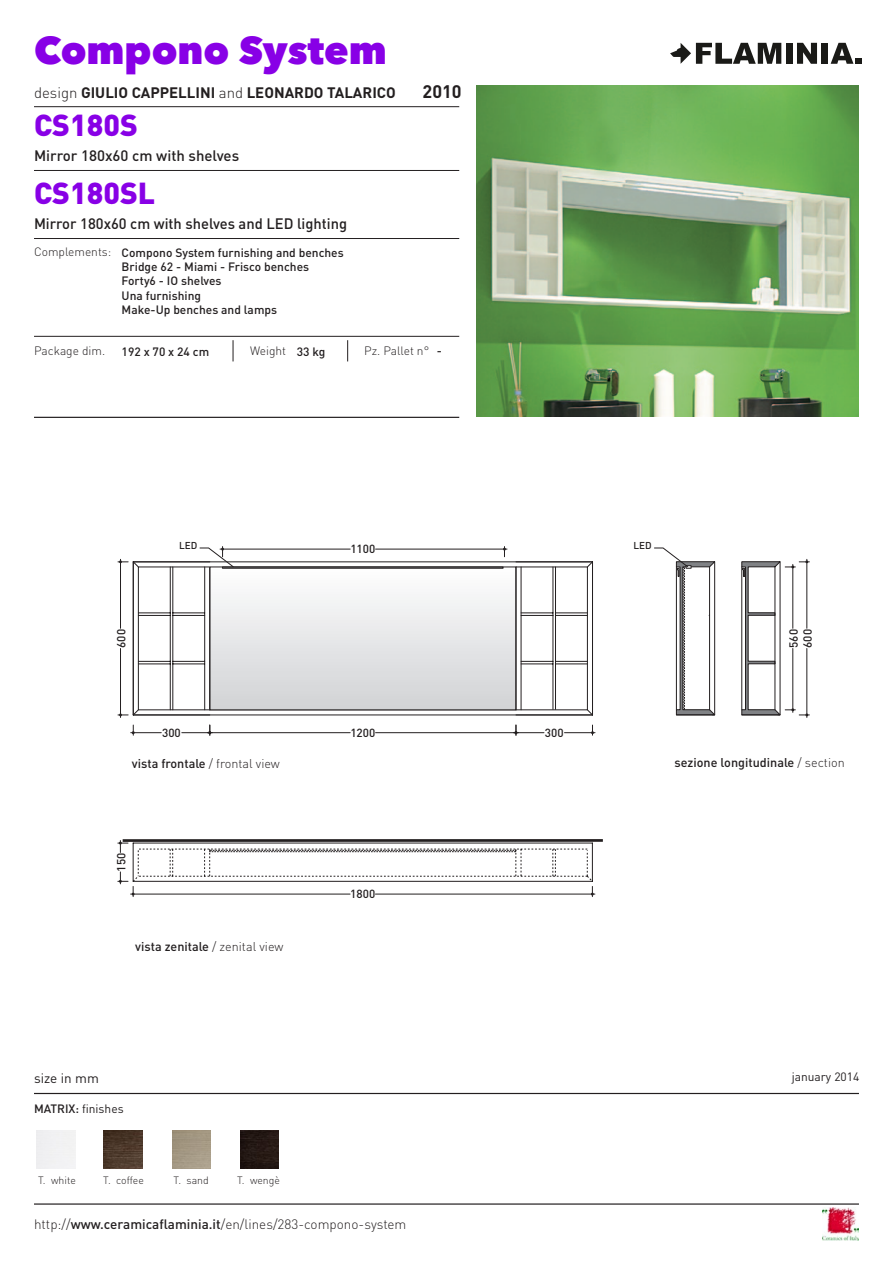
<style>
.page{position:relative;width:893px;height:1263px;background:#fff}
.page>*{position:absolute;margin:0;border:0;box-sizing:border-box;transform-origin:0 0}
.t1{font:800 39px "Avenir Next LT Pro";color:#8800e6}
.t2{font:900 30px "DIN";color:#8800e6}
.t3{font:700 18px "DIN";color:#231f20}
.t4{font:500 15px "DIN";color:#231f20}
.t5{font:700 15px "DIN";color:#231f20}
.t6{font:300 13.5px "DIN";color:#231f20}
.t7{font:13.5px "DIN";color:#231f20}
.t8{font:500 12.6px "DIN";color:#231f20}
.t9{font:500 12px/14.4px "DIN";color:#231f20}
.t10{font:300 12px "DIN";color:#231f20}
.t11{font:12px "DIN";color:#231f20}
.t12{font:500 11.7px/14.1px "DIN";color:#231f20}
.t13{font:300 10.5px "DIN";color:#231f20}
.t14{font:500 9.9px "DIN";color:#231f20}
.s1{font-weight:300}
.s2{font-weight:500}
</style>
<div class="page">
<hr style="left:34px;top:1203px;width:825px;height:2px;background:#231f20">
<img style="left:822px;top:1208px;width:37px;height:32px">
<svg style="left:670px;top:43px;width:111px;height:21px"></svg>
<div style="left:786px;top:43px;width:6px;height:21px;background:#1a1a17"></div>
<svg style="left:797px;top:43px;width:20px;height:21px"></svg>
<div style="left:822px;top:43px;width:6px;height:21px;background:#1a1a17"></div>
<svg style="left:831px;top:43px;width:30px;height:21px"></svg>
<hr style="left:34px;top:417px;width:425px;height:1px;background:#231f20">
<hr style="left:34px;top:106px;width:425px;height:1px;background:#231f20">
<hr style="left:34px;top:170px;width:425px;height:1px;background:#231f20">
<img style="left:476px;top:85px;width:383px;height:332px">
<hr style="left:34px;top:1093px;width:825px;height:1px;background:#231f20">
<hr style="left:123px;top:839px;width:480px;height:3px;background:#231f20">
<svg style="left:132px;top:561px;width:388px;height:155px"></svg>
<svg style="left:503px;top:546px;width:3px;height:11px"></svg>
<hr style="left:220px;top:549px;width:130px;height:1px;background:#231f20">
<hr style="left:376px;top:549px;width:131px;height:1px;background:#231f20">
<hr style="left:513px;top:732px;width:31px;height:1px;background:#231f20">
<hr style="left:564px;top:732px;width:31px;height:1px;background:#231f20">
<svg style="left:591px;top:725px;width:3px;height:10px"></svg>
<hr style="left:207px;top:732px;width:143px;height:1px;background:#231f20">
<hr style="left:376px;top:732px;width:142px;height:1px;background:#231f20">
<svg style="left:515px;top:725px;width:2px;height:10px"></svg>
<hr style="left:131px;top:732px;width:30px;height:1px;background:#231f20">
<hr style="left:182px;top:732px;width:30px;height:1px;background:#231f20">
<svg style="left:132px;top:725px;width:3px;height:10px"></svg>
<svg style="left:208px;top:725px;width:3px;height:10px"></svg>
<hr style="left:375px;top:894px;width:220px;height:1px;background:#231f20">
<svg style="left:118px;top:840px;width:476px;height:57px"></svg>
<hr style="left:120px;top:559px;width:1px;height:69px;background:#231f20">
<hr style="left:120px;top:648px;width:1px;height:69px;background:#231f20">
<svg style="left:118px;top:560px;width:10px;height:3px"></svg>
<svg style="left:118px;top:713px;width:10px;height:3px"></svg>
<hr style="left:807px;top:559px;width:1px;height:69px;background:#231f20">
<hr style="left:807px;top:648px;width:1px;height:69px;background:#231f20">
<div style="left:210px;top:567px;width:306px;height:143px;background:linear-gradient(to bottom,#fefefe,#d1d2d5)"></div>
<div style="left:209px;top:567px;width:307px;height:143px;border:1px solid #231f20"></div>
<hr style="left:133px;top:881px;width:459px;height:1px;background:#231f20">
<hr style="left:592px;top:843px;width:1px;height:38px;background:#231f20">
<hr style="left:133px;top:842px;width:459px;height:1px;background:#231f20">
<hr style="left:133px;top:843px;width:1px;height:38px;background:#231f20">
<hr style="left:133px;top:715px;width:77px;height:1px;background:#231f20">
<hr style="left:133px;top:562px;width:77px;height:1px;background:#231f20">
<hr style="left:516px;top:567px;width:1px;height:143px;background:#231f20">
<hr style="left:210px;top:567px;width:1px;height:143px;background:#231f20">
<hr style="left:133px;top:714px;width:459px;height:1px;background:#231f20">
<hr style="left:133px;top:561px;width:459px;height:1px;background:#231f20">
<hr style="left:133px;top:562px;width:1px;height:153px;background:#231f20">
<div style="left:222px;top:567px;width:281px;height:1px;background:#9c9ea1;border:1px solid #231f20"></div>
<svg style="left:199px;top:546px;width:35px;height:22px"></svg>
<svg style="left:520px;top:547px;width:196px;height:169px"></svg>
<svg style="left:741px;top:560px;width:68px;height:156px"></svg>
<hr style="left:34px;top:336px;width:425px;height:1px;background:#231f20">
<hr style="left:34px;top:238px;width:425px;height:1px;background:#231f20">
<svg style="left:233px;top:340px;width:1px;height:21px"></svg>
<svg style="left:347px;top:340px;width:1px;height:21px"></svg>
<img style="left:104px;top:1130px;width:38px;height:39px">
<img style="left:240px;top:1130px;width:38px;height:38px">
<h1 class="t1" style="left:34px;top:26px;width:354px">Compono System</h1>
<p class="t5" style="left:34px;top:82px;width:363px"><span class="s1">design</span> GIULIO CAPPELLINI <span class="s1">and</span> LEONARDO TALARICO</p>
<h3 class="t3" style="left:423px;top:79px;width:41px">2010</h3>
<h2 class="t2" style="left:34px;top:105px;width:105px">CS180S</h2>
<p class="t4" style="left:34px;top:146px;width:207px">Mirror 180x60 cm with shelves</p>
<h2 class="t2" style="left:34px;top:173px;width:123px">CS180SL</h2>
<p class="t4" style="left:34px;top:214px;width:315px">Mirror 180x60 cm with shelves and LED lighting</p>
<p class="t10" style="left:34px;top:245px;width:79px">Complements:</p>
<p class="t9" style="left:122px;top:245px;width:224px">Compono System furnishing and benches<br>Bridge 62 - Miami - Frisco benches<br>Forty6 - IO shelves<br>Una furnishing<br>Make-Up benches and lamps</p>
<p class="t10" style="left:34px;top:344px;width:73px">Package dim.</p>
<p class="t9" style="left:122px;top:344px;width:89px">192 x 70 x 24 cm</p>
<p class="t10" style="left:250px;top:344px;width:77px">Weight <span class="s2">33 kg</span></p>
<p class="t10" style="left:364px;top:344px;width:79px">Pz. Pallet n° <span class="s2">-</span></p>
<p class="t14" style="left:179px;top:539px;width:20px">LED</p>
<p class="t14" style="left:634px;top:539px;width:20px">LED</p>
<p class="t12" style="left:350px;top:542px;width:26px">1100</p>
<p class="t12" style="left:114px;top:648px;width:20px;rotate:-90deg">600</p>
<p class="t12" style="left:786px;top:648px;width:20px;rotate:-90deg">560<br>600</p>
<p class="t12" style="left:162px;top:725px;width:20px">300</p>
<p class="t12" style="left:350px;top:725px;width:26px">1200</p>
<p class="t12" style="left:545px;top:725px;width:20px">300</p>
<p class="t8" style="left:132px;top:755px;width:149px">vista frontale <span class="s1">/ frontal view</span></p>
<p class="t12" style="left:114px;top:871px;width:20px;rotate:-90deg">150</p>
<p class="t8" style="left:135px;top:939px;width:150px">vista zenitale <span class="s1">/ zenital view</span></p>
<p class="t12" style="left:350px;top:887px;width:26px">1800</p>
<p class="t8" style="left:674px;top:755px;width:172px">sezione longitudinale <span class="s1">/ section</span></p>
<p class="t7" style="left:34px;top:1069px;width:66px">size in mm</p>
<p class="t11" style="left:792px;top:1069px;width:69px">january 2014</p>
<p class="t11" style="left:34px;top:1101px;width:91px"><span class="s2">MATRIX:</span> finishes</p>
<p class="t13" style="left:38px;top:1174px;width:39px">T. white</p>
<p class="t13" style="left:103px;top:1174px;width:42px">T. coffee</p>
<p class="t13" style="left:174px;top:1174px;width:37px">T. sand</p>
<p class="t13" style="left:237px;top:1174px;width:44px">T. wengè</p>
<p class="t6" style="left:34px;top:1216px;width:374px">http://<span class="s2">www.ceramicaflaminia.it</span>/en/lines/283-compono-system</p>
</div>
